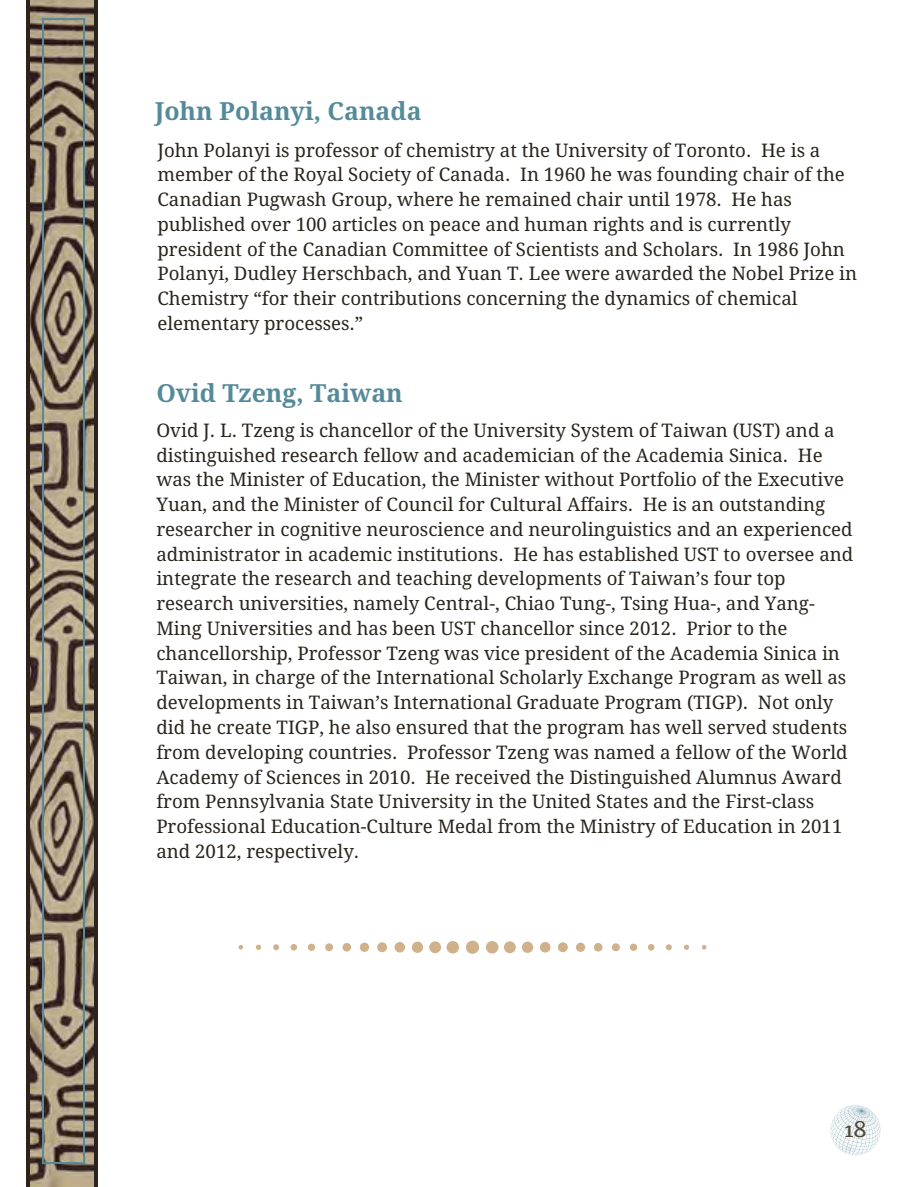
<style>
.page{position:relative;width:918px;height:1187px;background:#fff}
.page>*{position:absolute;margin:0;border:0;box-sizing:border-box;transform-origin:0 0}
.t1{font:700 24.9px "Droid Serif";color:#558b99}
.t2{font:21.75px "Trocchi";color:#524637}
.t3{font:18.75px/24.8px "Droid Serif";color:#2a241d}
</style>
<div class="page">
<div style="left:26px;top:0;width:72px;height:1186px;background:#2a241d"></div>
<img style="left:30px;top:0;width:63px;height:1186px">
<hr style="left:83px;top:24px;width:2px;height:1133px;background:#558b99">
<svg style="left:77px;top:18px;width:8px;height:7px"></svg>
<hr style="left:50px;top:18px;width:27px;height:2px;background:#558b99">
<svg style="left:42px;top:18px;width:9px;height:7px"></svg>
<hr style="left:42px;top:24px;width:2px;height:1133px;background:#558b99">
<svg style="left:30px;top:1098px;width:59px;height:66px"></svg>
<svg style="left:830px;top:1104px;width:51px;height:52px"></svg>
<div style="left:466px;top:940px;width:13px;height:13px;background:#cfb18b;border-radius:50%"></div>
<div style="left:486px;top:941px;width:12px;height:12px;background:#cfb18b;border-radius:50%"></div>
<div style="left:504px;top:941px;width:12px;height:12px;background:#cfb18b;border-radius:50%"></div>
<svg style="left:522px;top:941px;width:11px;height:11px"></svg>
<svg style="left:540px;top:942px;width:10px;height:10px"></svg>
<div style="left:558px;top:942px;width:10px;height:10px;background:#cfb18b;border-radius:50%"></div>
<div style="left:576px;top:942px;width:9px;height:9px;background:#cfb18b;border-radius:50%"></div>
<svg style="left:594px;top:943px;width:8px;height:8px"></svg>
<svg style="left:612px;top:943px;width:8px;height:8px"></svg>
<svg style="left:630px;top:943px;width:7px;height:8px"></svg>
<svg style="left:648px;top:944px;width:6px;height:6px"></svg>
<svg style="left:666px;top:944px;width:6px;height:6px"></svg>
<svg style="left:684px;top:944px;width:5px;height:6px"></svg>
<svg style="left:702px;top:945px;width:4px;height:4px"></svg>
<div style="left:447px;top:941px;width:12px;height:12px;background:#cfb18b;border-radius:50%"></div>
<div style="left:429px;top:941px;width:12px;height:12px;background:#cfb18b;border-radius:50%"></div>
<svg style="left:412px;top:941px;width:11px;height:11px"></svg>
<div style="left:395px;top:942px;width:10px;height:10px;background:#cfb18b;border-radius:50%"></div>
<div style="left:377px;top:942px;width:10px;height:10px;background:#cfb18b;border-radius:50%"></div>
<svg style="left:360px;top:942px;width:9px;height:9px"></svg>
<div style="left:343px;top:943px;width:8px;height:8px;background:#cfb18b;border-radius:50%"></div>
<div style="left:325px;top:943px;width:8px;height:8px;background:#cfb18b;border-radius:50%"></div>
<svg style="left:308px;top:943px;width:7px;height:8px"></svg>
<svg style="left:291px;top:944px;width:6px;height:6px"></svg>
<svg style="left:273px;top:944px;width:6px;height:6px"></svg>
<svg style="left:256px;top:944px;width:5px;height:6px"></svg>
<svg style="left:238px;top:945px;width:5px;height:4px"></svg>
<h1 class="t1" style="left:155px;top:97px;width:268px">John Polanyi, Canada</h1>
<p class="t3" style="left:158px;top:138px;width:701px">John Polanyi is professor of chemistry at the University of Toronto. He is a member of the Royal Society of Canada. In 1960 he was founding chair of the Canadian Pugwash Group, where he remained chair until 1978. He has published over 100 articles on peace and human rights and is currently president of the Canadian Committee of Scientists and Scholars. In 1986 John Polanyi, Dudley Herschbach, and Yuan T. Lee were awarded the Nobel Prize in Chemistry “for their contributions concerning the dynamics of chemical elementary processes.”</p>
<h1 class="t1" style="left:156px;top:379px;width:248px">Ovid Tzeng, Taiwan</h1>
<p class="t3" style="left:156px;top:418px;width:699px">Ovid J. L. Tzeng is chancellor of the University System of Taiwan (UST) and a distinguished research fellow and academician of the Academia Sinica. He was the Minister of Education, the Minister without Portfolio of the Executive Yuan, and the Minister of Council for Cultural Affairs. He is an outstanding researcher in cognitive neuroscience and neurolinguistics and an experienced administrator in academic institutions. He has established UST to oversee and integrate the research and teaching developments of Taiwan’s four top research universities, namely Central-, Chiao Tung-, Tsing Hua-, and Yang-Ming Universities and has been UST chancellor since 2012. Prior to the chancellorship, Professor Tzeng was vice president of the Academia Sinica in Taiwan, in charge of the International Scholarly Exchange Program as well as developments in Taiwan’s International Graduate Program (TIGP). Not only did he create TIGP, he also ensured that the program has well served students from developing countries. Professor Tzeng was named a fellow of the World Academy of Sciences in 2010. He received the Distinguished Alumnus Award from Pennsylvania State University in the United States and the First-class Professional Education-Culture Medal from the Ministry of Education in 2011 and 2012, respectively.</p>
<p class="t2" style="left:845px;top:1115px;width:23px">18</p>
</div>
